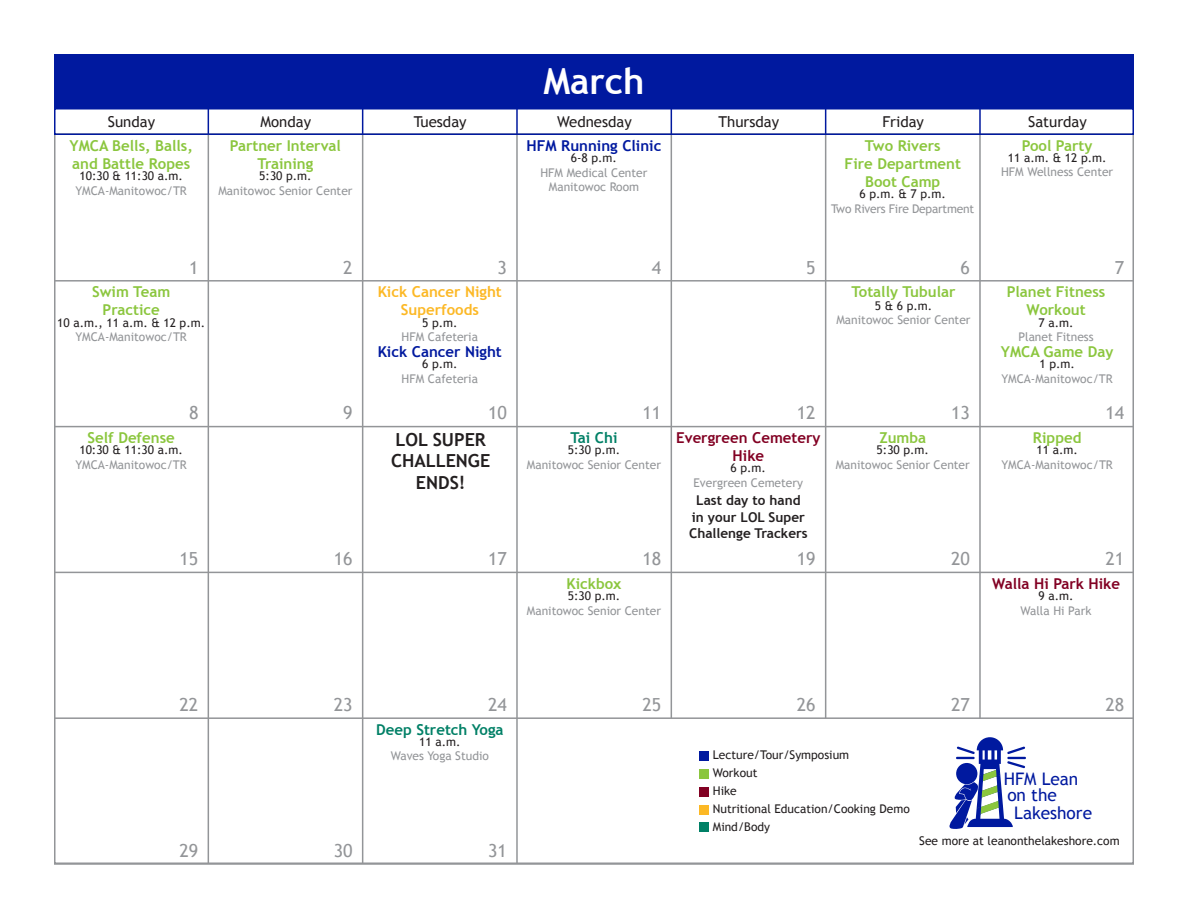
<style>
.page{position:relative;width:1188px;height:918px;background:#fff}
.page>*{position:absolute;margin:0;border:0;box-sizing:border-box;transform-origin:0 0}
.t1{font:700 36px "Trebuchet MS";color:#fff}
.t2{font:18px "Trebuchet MS";color:#939598}
.t3{font:700 18px/21.6px "Trebuchet MS";color:#231f20;text-align:center}
.t4{font:17.25px/33.9px "Trebuchet MS";color:#00199f}
.t5{font:700 15px/18px "Trebuchet MS";color:#8bc63e;text-align:center}
.t6{font:15px "Trebuchet MS";color:#231f20}
.t7{font:700 15px/18px "Trebuchet MS";color:#820123;text-align:center}
.t8{font:700 15px "Trebuchet MS";color:#00199f}
.t9{font:700 15px/18px "Trebuchet MS";color:#fcb825;text-align:center}
.t10{font:700 15px "Trebuchet MS";color:#008066}
.t11{font:700 13.5px/16.2px "Trebuchet MS";color:#231f20;text-align:center}
.t12{font:12px "Trebuchet MS";color:#939598}
.t13{font:12px/18px "Trebuchet MS";color:#231f20}
.t14{font:12px "Trebuchet MS";letter-spacing:-.02em;color:#939598}
</style>
<div class="page">
<div style="left:54px;top:54px;width:1080px;height:54px;background:#00199f"></div>
<div style="left:54px;top:108px;width:1080px;height:27px;border:2px solid #00199f"></div>
<svg style="left:208px;top:108px;width:1px;height:26px"></svg>
<svg style="left:362px;top:108px;width:1px;height:26px"></svg>
<hr style="left:516px;top:108px;width:2px;height:26px;background:#00199f">
<svg style="left:671px;top:108px;width:1px;height:26px"></svg>
<svg style="left:825px;top:108px;width:1px;height:26px"></svg>
<hr style="left:979px;top:108px;width:2px;height:26px;background:#00199f">
<hr style="left:208px;top:135px;width:1px;height:729px;background:#939598">
<hr style="left:362px;top:135px;width:1px;height:729px;background:#939598">
<hr style="left:516px;top:135px;width:2px;height:729px;background:#939598">
<hr style="left:671px;top:135px;width:1px;height:583px;background:#939598">
<hr style="left:825px;top:135px;width:1px;height:583px;background:#939598">
<hr style="left:979px;top:135px;width:2px;height:584px;background:#939598">
<hr style="left:54px;top:280px;width:1080px;height:2px;background:#939598">
<hr style="left:54px;top:426px;width:1080px;height:1px;background:#939598">
<hr style="left:54px;top:572px;width:1080px;height:1px;background:#939598">
<hr style="left:54px;top:717px;width:1080px;height:2px;background:#939598">
<hr style="left:54px;top:863px;width:1080px;height:2px;background:#939598">
<svg style="left:949px;top:737px;width:77px;height:92px"></svg>
<div style="left:699px;top:751px;width:9px;height:10px;background:#00199f"></div>
<div style="left:699px;top:769px;width:9px;height:10px;background:#8bc63e"></div>
<div style="left:699px;top:787px;width:9px;height:10px;background:#820123"></div>
<div style="left:699px;top:805px;width:9px;height:10px;background:#fcb825"></div>
<div style="left:699px;top:823px;width:9px;height:9px;background:#008066"></div>
<p class="t1" style="left:543px;top:59px;width:103px">March</p>
<p class="t6" style="left:108px;top:112px;width:49px">Sunday</p>
<p class="t6" style="left:261px;top:112px;width:52px">Monday</p>
<p class="t6" style="left:414px;top:112px;width:54px">Tuesday</p>
<p class="t6" style="left:557px;top:112px;width:76px">Wednesday</p>
<p class="t6" style="left:719px;top:112px;width:62px">Thursday</p>
<p class="t6" style="left:882px;top:112px;width:43px">Friday</p>
<p class="t6" style="left:1028px;top:112px;width:60px">Saturday</p>
<p class="t5" style="left:70px;top:136px;width:125px;text-align:left">YMCA Bells, Balls, and Battle Ropes</p>
<p class="t13" style="left:79px;top:167px;width:105px">10:30 &amp; 11:30 a.m.</p>
<p class="t12" style="left:75px;top:183px;width:113px">YMCA-Manitowoc/TR</p>
<p class="t5" style="left:230px;top:136px;width:113px">Partner Interval<br>Training</p>
<p class="t5" style="left:1022px;top:136px;width:72px">Pool Party</p>
<p class="t13" style="left:860px;top:185px;width:88px">6 p.m. &amp; 7 p.m.</p>
<p class="t14" style="left:831px;top:201px;width:144px">Two Rivers Fire Department</p>
<p class="t8" style="left:527px;top:136px;width:136px">HFM Running Clinic</p>
<p class="t5" style="left:865px;top:136px;width:77px">Two Rivers</p>
<p class="t5" style="left:845px;top:154px;width:118px">Fire Department</p>
<p class="t5" style="left:865px;top:172px;width:77px">Boot Camp</p>
<p class="t13" style="left:1008px;top:149px;width:100px">11 a.m. &amp; 12 p.m.</p>
<p class="t12" style="left:1001px;top:165px;width:114px">HFM Wellness Center</p>
<p class="t13" style="left:571px;top:149px;width:48px">6-8 p.m.</p>
<p class="t12" style="left:540px;top:165px;width:109px">HFM Medical Center</p>
<p class="t12" style="left:549px;top:179px;width:92px">Manitowoc Room</p>
<p class="t13" style="left:259px;top:167px;width:54px">5:30 p.m.</p>
<p class="t12" style="left:218px;top:183px;width:136px">Manitowoc Senior Center</p>
<p class="t2" style="left:189px;top:256px;width:11px">1</p>
<p class="t2" style="left:343px;top:256px;width:11px">2</p>
<p class="t2" style="left:498px;top:256px;width:11px">3</p>
<p class="t2" style="left:652px;top:256px;width:11px">4</p>
<p class="t2" style="left:806px;top:256px;width:11px">5</p>
<p class="t2" style="left:961px;top:256px;width:11px">6</p>
<p class="t2" style="left:1115px;top:256px;width:11px">7</p>
<p class="t5" style="left:92px;top:283px;width:80px">Swim Team</p>
<p class="t5" style="left:103px;top:301px;width:59px">Practice</p>
<p class="t13" style="left:57px;top:313px;width:149px">10 a.m., 11 a.m. &amp; 12 p.m.</p>
<p class="t12" style="left:75px;top:329px;width:113px">YMCA-Manitowoc/TR</p>
<p class="t9" style="left:378px;top:283px;width:126px">Kick Cancer Night<br>Superfoods</p>
<p class="t8" style="left:378px;top:342px;width:126px">Kick Cancer Night</p>
<p class="t13" style="left:422px;top:313px;width:37px">5 p.m.</p>
<p class="t12" style="left:402px;top:329px;width:78px">HFM Cafeteria</p>
<p class="t13" style="left:422px;top:355px;width:37px">6 p.m.</p>
<p class="t12" style="left:402px;top:371px;width:78px">HFM Cafeteria</p>
<p class="t5" style="left:852px;top:283px;width:105px">Totally Tubular</p>
<p class="t13" style="left:875px;top:296px;width:59px">5 &amp; 6 p.m.</p>
<p class="t12" style="left:836px;top:312px;width:136px">Manitowoc Senior Center</p>
<p class="t5" style="left:1007px;top:283px;width:100px">Planet Fitness<br>Workout</p>
<p class="t13" style="left:1039px;top:313px;width:36px">7 a.m.</p>
<p class="t12" style="left:1018px;top:329px;width:77px">Planet Fitness</p>
<p class="t5" style="left:1001px;top:343px;width:114px">YMCA Game Day</p>
<p class="t13" style="left:1039px;top:355px;width:37px">1 p.m.</p>
<p class="t12" style="left:1001px;top:371px;width:113px">YMCA-Manitowoc/TR</p>
<p class="t2" style="left:189px;top:402px;width:11px">8</p>
<p class="t2" style="left:343px;top:402px;width:11px">9</p>
<p class="t2" style="left:488px;top:402px;width:20px">10</p>
<p class="t2" style="left:643px;top:402px;width:20px">11</p>
<p class="t2" style="left:797px;top:402px;width:20px">12</p>
<p class="t2" style="left:951px;top:402px;width:20px">13</p>
<p class="t2" style="left:1106px;top:402px;width:20px">14</p>
<p class="t5" style="left:88px;top:429px;width:89px">Self Defense</p>
<p class="t13" style="left:79px;top:441px;width:105px">10:30 &amp; 11:30 a.m.</p>
<p class="t12" style="left:75px;top:457px;width:113px">YMCA-Manitowoc/TR</p>
<p class="t3" style="left:391px;top:428px;width:101px">LOL SUPER<br>CHALLENGE<br>ENDS!</p>
<p class="t10" style="left:570px;top:428px;width:49px">Tai Chi</p>
<p class="t13" style="left:568px;top:441px;width:54px">5:30 p.m.</p>
<p class="t12" style="left:527px;top:457px;width:136px">Manitowoc Senior Center</p>
<p class="t7" style="left:676px;top:429px;width:146px">Evergreen Cemetery<br>Hike</p>
<p class="t13" style="left:731px;top:459px;width:37px">6 p.m.</p>
<p class="t12" style="left:694px;top:475px;width:111px">Evergreen Cemetery</p>
<p class="t5" style="left:879px;top:429px;width:48px">Zumba</p>
<p class="t5" style="left:1033px;top:429px;width:50px">Ripped</p>
<p class="t13" style="left:877px;top:441px;width:54px">5:30 p.m.</p>
<p class="t12" style="left:836px;top:457px;width:136px">Manitowoc Senior Center</p>
<p class="t13" style="left:1037px;top:441px;width:43px">11 a.m.</p>
<p class="t12" style="left:1001px;top:457px;width:113px">YMCA-Manitowoc/TR</p>
<p class="t11" style="left:689px;top:492px;width:120px">Last day to hand in your LOL Super<br>Challenge Trackers</p>
<p class="t2" style="left:180px;top:547px;width:20px">15</p>
<p class="t2" style="left:334px;top:547px;width:20px">16</p>
<p class="t2" style="left:488px;top:547px;width:20px">17</p>
<p class="t2" style="left:643px;top:547px;width:20px">18</p>
<p class="t2" style="left:797px;top:547px;width:20px">19</p>
<p class="t2" style="left:951px;top:547px;width:20px">20</p>
<p class="t2" style="left:1106px;top:547px;width:20px">21</p>
<p class="t5" style="left:566px;top:575px;width:57px">Kickbox</p>
<p class="t13" style="left:568px;top:587px;width:54px">5:30 p.m.</p>
<p class="t12" style="left:527px;top:603px;width:136px">Manitowoc Senior Center</p>
<p class="t7" style="left:992px;top:575px;width:130px">Walla Hi Park Hike</p>
<p class="t13" style="left:1038px;top:587px;width:36px">9 a.m.</p>
<p class="t12" style="left:1021px;top:603px;width:72px">Walla Hi Park</p>
<p class="t2" style="left:180px;top:693px;width:20px">22</p>
<p class="t2" style="left:334px;top:693px;width:20px">23</p>
<p class="t2" style="left:488px;top:693px;width:20px">24</p>
<p class="t2" style="left:643px;top:693px;width:20px">25</p>
<p class="t2" style="left:797px;top:693px;width:20px">26</p>
<p class="t2" style="left:951px;top:693px;width:20px">27</p>
<p class="t2" style="left:1106px;top:693px;width:20px">28</p>
<p class="t10" style="left:376px;top:720px;width:129px">Deep Stretch Yoga</p>
<p class="t13" style="left:419px;top:733px;width:43px">11 a.m.</p>
<p class="t12" style="left:391px;top:749px;width:100px">Waves Yoga Studio</p>
<p class="t2" style="left:180px;top:839px;width:20px">29</p>
<p class="t2" style="left:334px;top:839px;width:20px">30</p>
<p class="t2" style="left:488px;top:839px;width:20px">31</p>
<p class="t13" style="left:713px;top:746px;width:138px">Lecture/Tour/Symposium</p>
<p class="t13" style="left:713px;top:764px;width:46px">Workout</p>
<p class="t13" style="left:713px;top:782px;width:199px">Hike<br>Nutritional Education/Cooking Demo</p>
<p class="t13" style="left:713px;top:818px;width:59px">Mind/Body</p>
<p class="t4" style="left:1014px;top:762px;width:79px;text-indent:-10px">HFM Lean<br>Lakeshore</p>
<p class="t4" style="left:1007px;top:778px;width:51px">on the</p>
<p class="t13" style="left:919px;top:832px;width:202px">See more at leanonthelakeshore.com</p>
</div>
